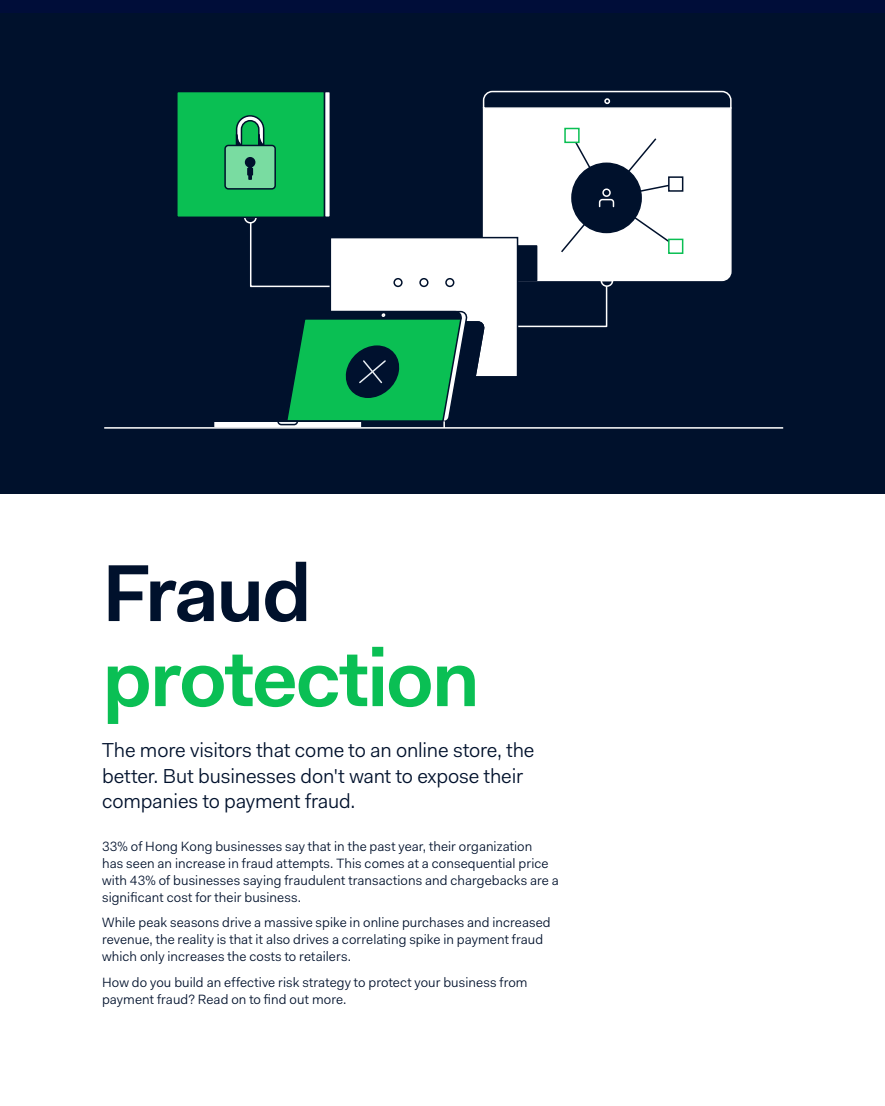
<style>
.page{position:relative;width:885px;height:1106px;background:#fff}
.page>*{position:absolute;margin:0;border:0;box-sizing:border-box;transform-origin:0 0}
.Header_1__X6{font:600 81px/85.1px "Fakt";letter-spacing:-.03em;color:#0abf54}
.Body_Medium__X1_5{font:20.25px/25.5px "Fakt Blond";letter-spacing:-.005em;color:#00112c}
.Body_Medium__X1_5-2{font:13.5px/17px "Fakt Blond";letter-spacing:.01em;color:#00112c}
.s1{color:#00112c}
</style>
<div class="page">
<div style="left:0;top:0;width:884px;height:493px;background:#000d39"></div>
<div style="left:0;top:13px;width:884px;height:480px;background:#00112c"></div>
<div style="left:177px;top:92px;width:147px;height:125px;background:#0abf53"></div>
<div style="left:176px;top:91px;width:149px;height:127px;border:2px solid #00112c"></div>
<div style="left:213px;top:421px;width:149px;height:7px;background:#fff"></div>
<div style="left:213px;top:420px;width:149px;height:9px;border:2px solid #00112c"></div>
<div style="left:225px;top:145px;width:50px;height:44px;background:#79dca1;border-radius:3px"></div>
<div style="left:224px;top:145px;width:52px;height:45px;border:2px solid #00112c;border-radius:3px"></div>
<hr style="left:104px;top:427px;width:679px;height:1px;background:#fff">
<svg style="left:235px;top:90px;width:497px;height:338px"></svg>
<p class="Header_1__X6" style="left:102px;top:549px;width:379px"><span class="s1">Fraud </span>protection</p>
<p class="Body_Medium__X1_5" style="left:102px;top:737px;width:434px">The more visitors that come to an online store, the better. But businesses don't want to expose their companies to payment fraud.</p>
<p class="Body_Medium__X1_5-2" style="left:102px;top:837px;width:458px">33% of Hong Kong businesses say that in the past year, their organization<br>has seen an increase in fraud attempts. This comes at a consequential price with 43% of businesses saying fraudulent transactions and chargebacks are a significant cost for their business.</p>
<p class="Body_Medium__X1_5-2" style="left:102px;top:914px;width:450px">While peak seasons drive a massive spike in online purchases and increased revenue, the reality is that it also drives a correlating spike in payment fraud which only increases the costs to retailers.</p>
<p class="Body_Medium__X1_5-2" style="left:102px;top:973px;width:427px">How do you build an effective risk strategy to protect your business from payment fraud? Read on to find out more.</p>
</div>
